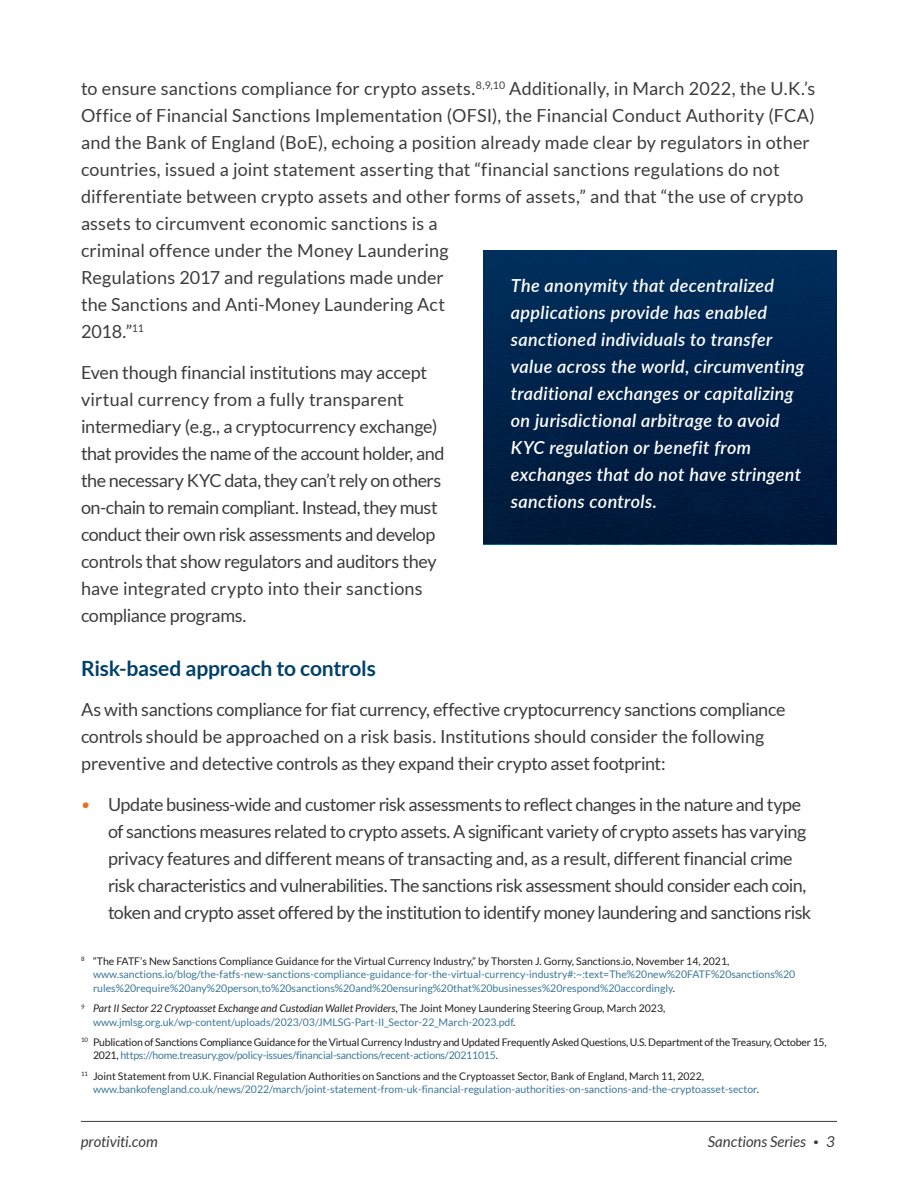
<style>
.page{position:relative;width:918px;height:1188px;background:#fff}
.page>*{position:absolute;margin:0;border:0;box-sizing:border-box;transform-origin:0 0}
.t1{font:700 21px "Lato";letter-spacing:-.01em;color:#00416b}
.t2{font:18px/27px "Lato";letter-spacing:-.01em;color:#3c3d3e}
.t3{font:18px/27px "Lato";letter-spacing:.01em;color:#3c3d3e}
.t4{font:18px/27px "Lato";letter-spacing:-.03em;color:#3c3d3e}
.t5{font:italic 600 18px/27px "Lato";letter-spacing:.02em;color:#fff}
.t6{font:italic 15px "Lato";letter-spacing:-.005em;color:#3c3d3e}
.t7{font:10.5px/13.5px "Lato";color:#3b7898}
.t8{font:10.5px/13.5px "Lato";letter-spacing:-.02em;color:#231f20}
.s1{font-family:"Merriweather";font-weight:700;font-size:21px;color:#ea7024}
.s2{color:#231f20}
.s3{font-style:italic;color:#231f20}
.s4{color:#3b7898}
.s5{font-weight:700;font-style:normal;font-size:9px}
</style>
<div class="page">
<hr style="left:81px;top:1121px;width:756px;height:1px;background:#3c3d3e">
<img style="left:484px;top:251px;width:353px;height:293px">
<p class="t3" style="left:81px;top:75px;width:736px">to ensure sanctions compliance for crypto assets.<sup>8,9,10</sup> Additionally, in March 2022, the U.K.’s Office of Financial Sanctions Implementation (OFSI), the Financial Conduct Authority (FCA) and the Bank of England (BoE), echoing a position already made clear by regulators in other countries, issued a joint statement asserting that “financial sanctions regulations do not differentiate between crypto assets and other forms of assets,” and that “the use of crypto assets to circumvent economic sanctions is a<br>criminal offence under the Money Laundering<br>Regulations 2017 and regulations made under<br>the Sanctions and Anti-Money Laundering Act<br>2018.”<sup>11</sup></p>
<p class="t2" style="left:81px;top:359px;width:365px">Even though financial institutions may accept virtual currency from a fully transparent intermediary (e.g., a cryptocurrency exchange) that provides the name of the account holder, and the necessary KYC data, they can’t rely on others on-chain to remain compliant. Instead, they must conduct their own risk assessments and develop controls that show regulators and auditors they have integrated crypto into their sanctions compliance programs.</p>
<h1 class="t1" style="left:81px;top:656px;width:296px">Risk-based approach to controls</h1>
<p class="t2" style="left:81px;top:696px;width:706px">As with sanctions compliance for fiat currency, effective cryptocurrency sanctions compliance controls should be approached on a risk basis. Institutions should consider the following preventive and detective controls as they expand their crypto asset footprint:</p>
<p class="t4" style="left:108px;top:791px;width:705px;text-indent:-27px"><span class="s1">•</span> Update business-wide and customer risk assessments to reflect changes in the nature and type of sanctions measures related to crypto assets. A significant variety of crypto assets has varying privacy features and different means of transacting and, as a result, different financial crime risk characteristics and vulnerabilities. The sanctions risk assessment should consider each coin, token and crypto asset offered by the institution to identify money laundering and sanctions risk</p>
<p class="t5" style="left:511px;top:271px;width:295px">The anonymity that decentralized applications provide has enabled sanctioned individuals to transfer value across the world, circumventing traditional exchanges or capitalizing on jurisdictional arbitrage to avoid KYC regulation or benefit from exchanges that do not have stringent sanctions controls.</p>
<p class="t7" style="left:93px;top:954px;width:704px;text-indent:-12px"><sup>8</sup> <span class="s2">“The FATF’s New Sanctions Compliance Guidance for the Virtual Currency Industry,” by Thorsten J. Gorny, Sanctions.io, November 14, 2021, </span>www.sanctions.io/blog/the-fatfs-new-sanctions-compliance-guidance-for-the-virtual-currency-industry#:~:text=The%20new%20FATF%20sanctions%20 rules%20require%20any%20person,to%20sanctions%20and%20ensuring%20that%20businesses%20respond%20accordingly<span class="s2">.</span></p>
<p class="t7" style="left:93px;top:1002px;width:574px;text-indent:-12px"><sup>9</sup> <span class="s3">Part II Sector 22 Cryptoasset Exchange and Custodian Wallet Providers,</span> <span class="s2">The Joint Money Laundering Steering Group</span><span class="s3">,</span> <span class="s2">March 2023, </span>www.jmlsg.org.uk/wp-content/uploads/2023/03/JMLSG-Part-II_Sector-22_March-2023.pdf<span class="s2">.</span></p>
<p class="t8" style="left:93px;top:1035px;width:735px;text-indent:-12px"><sup>10</sup> Publication of Sanctions Compliance Guidance for the Virtual Currency Industry and Updated Frequently Asked Questions, U.S. Department of the Treasury, October 15,<br>2021, <span class="s4">https://home.treasury.gov/policy-issues/financial-sanctions/recent-actions/20211015</span>.</p>
<p class="t7" style="left:93px;top:1069px;width:668px;text-indent:-12px"><sup>11</sup> <span class="s2">Joint Statement from U.K. Financial Regulation Authorities on Sanctions and the Cryptoasset Sector, Bank of England, March 11, 2022, </span>www.bankofengland.co.uk/news/2022/march/joint-statement-from-uk-financial-regulation-authorities-on-sanctions-and-the-cryptoasset-sector<span class="s2">.</span></p>
<h3 class="t6" style="left:81px;top:1133px;width:78px">protiviti.com</h3>
<h3 class="t6" style="left:708px;top:1133px;width:129px">Sanctions Series <span class="s5">•</span> 3</h3>
</div>
